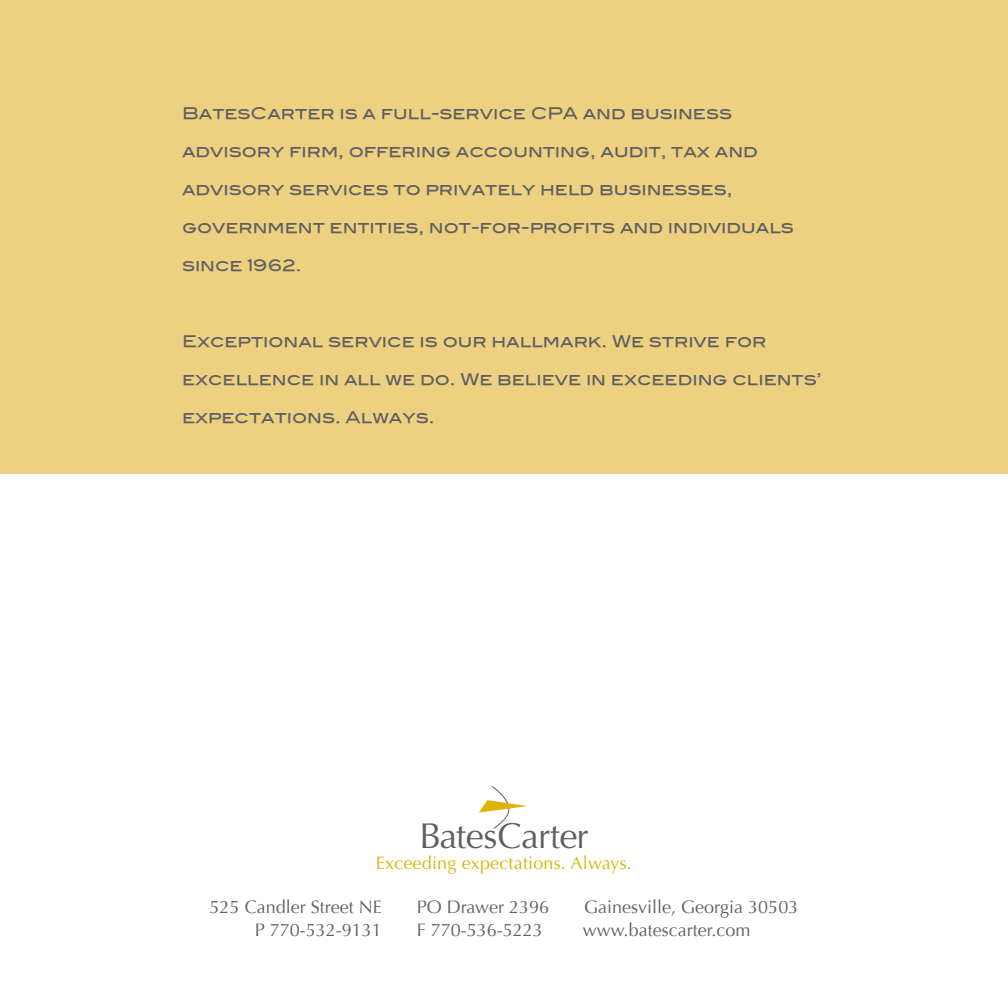
<style>
.page{position:relative;width:1008px;height:1008px;background:#fff}
.page>*{position:absolute;margin:0;border:0;box-sizing:border-box;transform-origin:0 0}
.t1{font:36px "Optima";letter-spacing:-.02em;color:#5f5f62}
.t2{font:18px "Optima";color:#5f5f62}
.t3{font:18px "Optima";letter-spacing:.01em;color:#deb308}
.t4{font:16px "Blair Md ITCTT Medium";color:#5f5f62}
</style>
<div class="page">
<div style="left:0;top:0;width:1008px;height:474px;background:#edd180"></div>
<svg style="left:479px;top:786px;width:49px;height:43px"></svg>
<p class="t4" style="left:182px;top:101px;width:552px">BatesCarter is a full-service CPA and business</p>
<p class="t4" style="left:182px;top:139px;width:577px">advisory firm, offering accounting, audit, tax and</p>
<p class="t4" style="left:182px;top:177px;width:552px">advisory services to privately held businesses,</p>
<p class="t4" style="left:182px;top:215px;width:614px">government entities, not-for-profits and individuals</p>
<p class="t4" style="left:182px;top:253px;width:121px">since 1962.</p>
<p class="t4" style="left:182px;top:329px;width:586px">Exceptional service is our hallmark. We strive for</p>
<p class="t4" style="left:182px;top:367px;width:641px">excellence in all we do. We believe in exceeding clients’</p>
<p class="t4" style="left:182px;top:405px;width:254px">expectations. Always.</p>
<p class="t1" style="left:419px;top:815px;width:171px">BatesCarter</p>
<p class="t3" style="left:376px;top:853px;width:257px">Exceeding expectations. Always.</p>
<p class="t2" style="left:210px;top:896px;width:174px">525 Candler Street NE</p>
<p class="t2" style="left:417px;top:896px;width:134px">PO Drawer 2396</p>
<p class="t2" style="left:584px;top:896px;width:216px">Gainesville, Georgia 30503</p>
<p class="t2" style="left:255px;top:919px;width:129px">P 770-532-9131</p>
<p class="t2" style="left:417px;top:919px;width:128px">F 770-536-5223</p>
<p class="t2" style="left:583px;top:919px;width:169px">www.batescarter.com</p>
</div>
